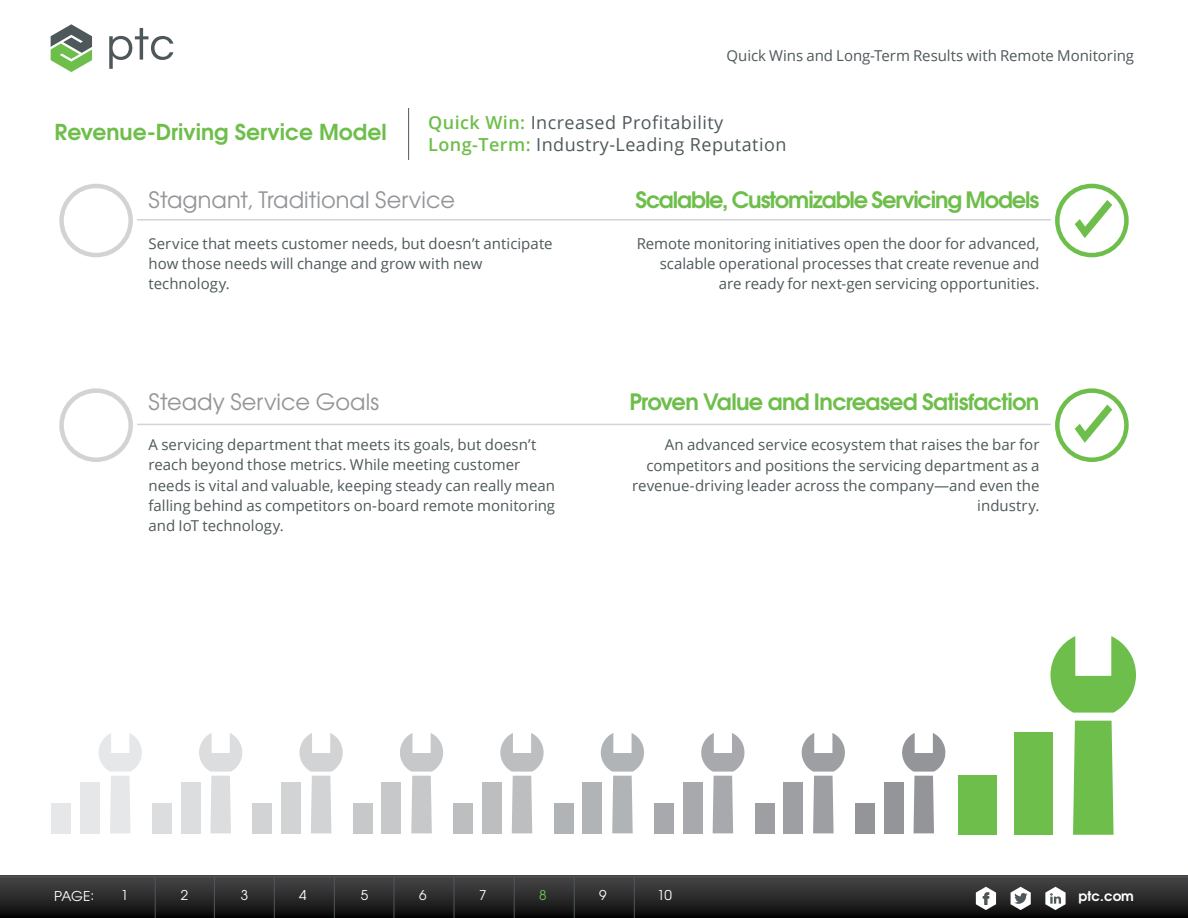
<style>
.page{position:relative;width:1188px;height:918px;background:#fff}
.page>*{position:absolute;margin:0;border:0;box-sizing:border-box;transform-origin:0 0}
.t1{font:700 22.5px "Te X Gyre Adventor";letter-spacing:-.045em;color:#6ebe4b}
.t2{font:22.5px "Te X Gyre Adventor";letter-spacing:.005em;color:#939598}
.t3{font:700 21.9px "Te X Gyre Adventor";color:#6ebe4b}
.t4{font:18px/21.6px "Open Sans";letter-spacing:.025em;color:#4e585a}
.t5{font:15px/20.2px "Open Sans";color:#4e585a}
.t6{font:13.5px "Te X Gyre Adventor";letter-spacing:-.015em;color:#fff}
.t7{font:700 13.5px "Te X Gyre Adventor";color:#fff}
.t8{font:13.5px "Te X Gyre Adventor";color:#6ebe4b}
.s1{font-weight:600;color:#6ebe4b}
</style>
<div class="page">
<div style="left:0;top:876px;width:1188px;height:42px;background:linear-gradient(to bottom,#49484a,#0b0a0b)"></div>
<hr style="left:155px;top:877px;width:1px;height:41px;background:#4e585a">
<hr style="left:214px;top:877px;width:1px;height:41px;background:#4e585a">
<hr style="left:274px;top:877px;width:1px;height:41px;background:#4e585a">
<hr style="left:334px;top:877px;width:1px;height:41px;background:#4e585a">
<hr style="left:394px;top:877px;width:1px;height:41px;background:#4e585a">
<hr style="left:454px;top:877px;width:1px;height:41px;background:#4e585a">
<hr style="left:0;top:877px;width:1188px;height:1px;background:#4e585a">
<hr style="left:514px;top:877px;width:1px;height:41px;background:#4e585a">
<hr style="left:574px;top:877px;width:1px;height:41px;background:#4e585a">
<hr style="left:634px;top:877px;width:1px;height:41px;background:#4e585a">
<svg style="left:51px;top:24px;width:41px;height:48px"></svg>
<svg style="left:109px;top:28px;width:64px;height:41px"></svg>
<svg style="left:1045px;top:887px;width:21px;height:23px"></svg>
<svg style="left:976px;top:887px;width:20px;height:23px"></svg>
<svg style="left:1011px;top:887px;width:20px;height:23px"></svg>
<hr style="left:137px;top:219px;width:914px;height:2px;background:#d1d3d4">
<div style="left:59px;top:184px;width:74px;height:73px;border:4px solid #d1d3d4;border-radius:50%"></div>
<div style="left:1055px;top:184px;width:74px;height:73px;border:4px solid #6ebe4b;border-radius:50%"></div>
<svg style="left:1075px;top:200px;width:37px;height:38px"></svg>
<hr style="left:137px;top:424px;width:914px;height:1px;background:#d1d3d4">
<div style="left:59px;top:388px;width:74px;height:74px;border:4px solid #d1d3d4;border-radius:50%"></div>
<div style="left:1055px;top:388px;width:74px;height:74px;border:4px solid #6ebe4b;border-radius:50%"></div>
<svg style="left:1075px;top:405px;width:37px;height:38px"></svg>
<div style="left:1015px;top:733px;width:38px;height:102px;background:#6ebe4b"></div>
<div style="left:958px;top:775px;width:38px;height:60px;background:#6ebe4b"></div>
<svg style="left:1050px;top:636px;width:86px;height:77px"></svg>
<svg style="left:1073px;top:721px;width:41px;height:114px"></svg>
<div style="left:884px;top:782px;width:19px;height:51px;background:#939598"></div>
<div style="left:855px;top:803px;width:20px;height:30px;background:#939598"></div>
<svg style="left:902px;top:733px;width:43px;height:100px"></svg>
<div style="left:784px;top:782px;width:19px;height:51px;background:#9d9fa2"></div>
<div style="left:755px;top:803px;width:19px;height:30px;background:#9d9fa2"></div>
<svg style="left:802px;top:733px;width:43px;height:100px"></svg>
<div style="left:683px;top:782px;width:19px;height:51px;background:#a7a9ac"></div>
<div style="left:654px;top:803px;width:20px;height:30px;background:#a7a9ac"></div>
<svg style="left:701px;top:733px;width:44px;height:100px"></svg>
<div style="left:583px;top:782px;width:19px;height:51px;background:#b1b4b6"></div>
<div style="left:554px;top:803px;width:19px;height:30px;background:#b1b4b6"></div>
<svg style="left:601px;top:733px;width:43px;height:100px"></svg>
<div style="left:482px;top:782px;width:20px;height:51px;background:#bcbec0"></div>
<div style="left:454px;top:803px;width:19px;height:30px;background:#bcbec0"></div>
<svg style="left:500px;top:733px;width:44px;height:100px"></svg>
<div style="left:382px;top:782px;width:19px;height:51px;background:#c7c8ca"></div>
<div style="left:353px;top:803px;width:19px;height:30px;background:#c7c8ca"></div>
<svg style="left:400px;top:733px;width:43px;height:100px"></svg>
<div style="left:281px;top:782px;width:20px;height:51px;background:#d1d3d4"></div>
<div style="left:253px;top:803px;width:19px;height:30px;background:#d1d3d4"></div>
<svg style="left:299px;top:733px;width:44px;height:100px"></svg>
<div style="left:181px;top:782px;width:19px;height:51px;background:#dcddde"></div>
<div style="left:152px;top:803px;width:20px;height:30px;background:#dcddde"></div>
<svg style="left:199px;top:733px;width:43px;height:100px"></svg>
<div style="left:80px;top:782px;width:20px;height:51px;background:#e6e7e8"></div>
<div style="left:52px;top:803px;width:19px;height:30px;background:#e6e7e8"></div>
<svg style="left:99px;top:733px;width:43px;height:100px"></svg>
<hr style="left:408px;top:108px;width:1px;height:52px;background:#4e585a">
<p class="t5" style="left:727px;top:45px;width:409px">Quick Wins and Long-Term Results with Remote Monitoring</p>
<h2 class="t3" style="left:55px;top:112px;width:334px">Revenue-Driving Service Model</h2>
<p class="t4" style="left:428px;top:112px;width:360px"><span class="s1">Quick Win:</span> Increased Profitability<br><span class="s1">Long-Term:</span> Industry-Leading Reputation</p>
<h1 class="t2" style="left:148px;top:182px;width:308px">Stagnant, Traditional Service</h1>
<p class="t5" style="left:148px;top:233px;width:406px">Service that meets customer needs, but doesn’t anticipate how those needs will change and grow with new technology.</p>
<h1 class="t2" style="left:148px;top:384px;width:232px">Steady Service Goals</h1>
<p class="t5" style="left:148px;top:434px;width:408px">A servicing department that meets its goals, but doesn’t reach beyond those metrics. While meeting customer needs is vital and valuable, keeping steady can really mean falling behind as competitors on-board remote monitoring and IoT technology.</p>
<h1 class="t1" style="left:635px;top:180px;width:406px">Scalable, Customizable Servicing Models</h1>
<p class="t5" style="left:637px;top:233px;width:404px;text-align:right">Remote monitoring initiatives open the door for advanced, scalable operational processes that create revenue and are ready for next-gen servicing opportunities.</p>
<h1 class="t1" style="left:630px;top:382px;width:411px">Proven Value and Increased Satisfaction</h1>
<p class="t5" style="left:632px;top:434px;width:409px;text-align:right">An advanced service ecosystem that raises the bar for competitors and positions the servicing department as a revenue-driving leader across the company—and even the industry.</p>
<p class="t6" style="left:54px;top:886px;width:42px">PAGE:</p>
<p class="t6" style="left:121px;top:884px;width:9px">1</p>
<p class="t6" style="left:181px;top:884px;width:9px">2</p>
<p class="t6" style="left:241px;top:884px;width:9px">3</p>
<p class="t6" style="left:299px;top:884px;width:9px">4</p>
<p class="t6" style="left:361px;top:884px;width:9px">5</p>
<p class="t6" style="left:419px;top:884px;width:9px">6</p>
<p class="t6" style="left:479px;top:884px;width:9px">7</p>
<p class="t8" style="left:539px;top:884px;width:9px">8</p>
<p class="t6" style="left:599px;top:884px;width:9px">9</p>
<p class="t6" style="left:657px;top:884px;width:16px">10</p>
<p class="t7" style="left:1079px;top:885px;width:57px">ptc.com</p>
</div>
